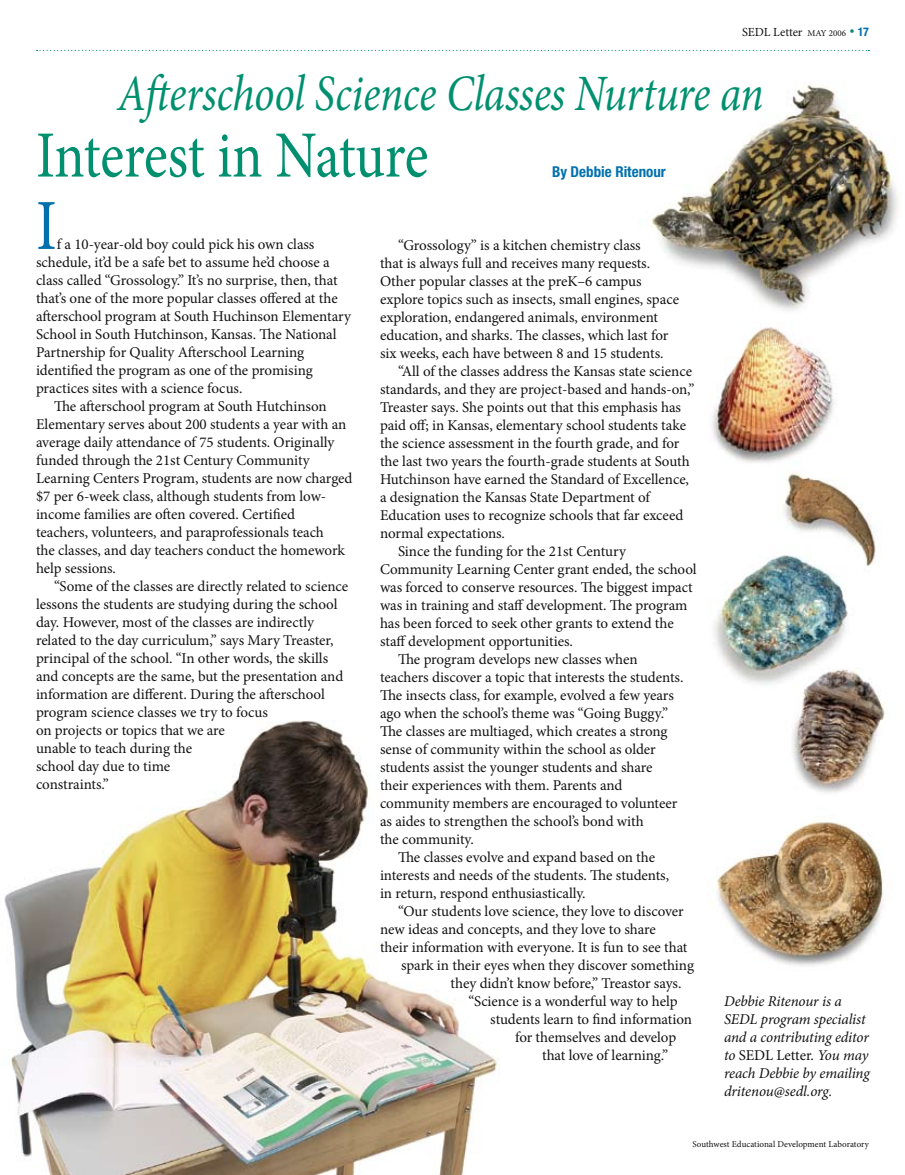
<style>
.page{position:relative;width:905px;height:1175px;background:#fff}
.page>*{position:absolute;margin:0;border:0;box-sizing:border-box;transform-origin:0 0}
.t1{font:72px "Minion Pro";color:#0071ad;scale:.85 1}
.t2{font:66px "Minion Pro";letter-spacing:-.015em;color:#00906f;scale:.85 1}
.t3{font:italic 51px "Minion Pro";letter-spacing:-.01em;color:#00906f;scale:.85 1}
.t4{font:15px/18px "Minion Pro";letter-spacing:-.005em;color:#121212}
.t5{font:italic 15px/18px "Minion Pro";letter-spacing:-.015em;color:#121212}
.t6{font:700 condensed 15px "Helvetica Neue";color:#0071ad}
.t7{font:12.3px "Minion Pro";letter-spacing:-.005em;color:#121212}
.t8{font:9px "Minion Pro";color:#121212}
.s1{font-size:9px}
.s2{font-size:13.5px;color:#00906f}
.s3{font-family:"Helvetica Neue";font-weight:700;font-stretch:condensed;font-size:12px;color:#0071ad}
.s4{font-style:normal}
</style>
<div class="page">
<svg style="left:37px;top:50px;width:832px;height:1px"></svg>
<img style="left:4px;top:720px;width:493px;height:454px">
<img style="left:651px;top:84px;width:248px;height:882px">
<p class="t7" style="left:742px;top:24px;width:128px">SEDL Letter <span class="s1">MAY 2006</span> <span class="s2">•</span> <span class="s3">17</span></p>
<h3 class="t3" style="left:118px;top:59px;width:761px">Afterschool Science Classes Nurture an</h3>
<h2 class="t2" style="left:36px;top:111px;width:463px">Interest in Nature</h2>
<h1 class="t1" style="left:36px;top:178px;width:26px">I</h1>
<p class="t6" style="left:552px;top:162px;width:115px">By Debbie Ritenour</p>
<p class="t4" style="left:57px;top:235px;width:259px">f a 10-year-old boy could pick his own class</p>
<p class="t4" style="left:36px;top:253px;width:295px">schedule, it’d be a safe bet to assume he’d choose a</p>
<p class="t4" style="left:36px;top:271px;width:303px">class called “Grossology.” It’s no surprise, then, that</p>
<p class="t4" style="left:36px;top:289px;width:303px">that’s one of the more popular classes offered at the</p>
<p class="t4" style="left:36px;top:307px;width:316px">afterschool program at South Huchinson Elementary</p>
<p class="t4" style="left:36px;top:325px;width:302px">School in South Hutchinson, Kansas. The National</p>
<p class="t4" style="left:36px;top:343px;width:270px">Partnership for Quality Afterschool Learning</p>
<p class="t4" style="left:36px;top:361px;width:278px">identified the program as one of the promising</p>
<p class="t4" style="left:36px;top:379px;width:208px">practices sites with a science focus.</p>
<p class="t4" style="left:54px;top:397px;width:274px">The afterschool program at South Hutchinson</p>
<p class="t4" style="left:36px;top:415px;width:312px">Elementary serves about 200 students a year with an</p>
<p class="t4" style="left:36px;top:433px;width:300px">average daily attendance of 75 students. Originally</p>
<p class="t4" style="left:36px;top:451px;width:275px">funded through the 21st Century Community</p>
<p class="t4" style="left:36px;top:469px;width:318px">Learning Centers Program, students are now charged</p>
<p class="t4" style="left:36px;top:487px;width:292px">$7 per 6-week class, although students from low-</p>
<p class="t4" style="left:36px;top:505px;width:260px">income families are often covered. Certified</p>
<p class="t4" style="left:36px;top:523px;width:289px">teachers, volunteers, and paraprofessionals teach</p>
<p class="t4" style="left:36px;top:541px;width:310px">the classes, and day teachers conduct the homework</p>
<p class="t4" style="left:36px;top:559px;width:81px">help sessions.</p>
<p class="t4" style="left:54px;top:577px;width:296px">“Some of the classes are directly related to science</p>
<p class="t4" style="left:36px;top:595px;width:303px">lessons the students are studying during the school</p>
<p class="t4" style="left:36px;top:613px;width:279px">day. However, most of the classes are indirectly</p>
<p class="t4" style="left:36px;top:631px;width:299px">related to the day curriculum,” says Mary Treaster,</p>
<p class="t4" style="left:36px;top:649px;width:294px">principal of the school. “In other words, the skills</p>
<p class="t4" style="left:36px;top:667px;width:309px">and concepts are the same, but the presentation and</p>
<p class="t4" style="left:36px;top:685px;width:290px">information are different. During the afterschool</p>
<p class="t4" style="left:36px;top:703px;width:233px">program science classes we try to focus</p>
<p class="t4" style="left:36px;top:721px;width:190px">on projects or topics that we are</p>
<p class="t4" style="left:36px;top:739px;width:158px">unable to teach during the</p>
<p class="t4" style="left:36px;top:757px;width:136px">school day due to time</p>
<p class="t4" style="left:36px;top:775px;width:74px">constraints.”</p>
<p class="t4" style="left:380px;top:236px;width:300px;text-indent:18px">“Grossology” is a kitchen chemistry class<br>that is always full and receives many requests.<br>Other popular classes at the preK–6 campus explore topics such as insects, small engines, space exploration, endangered animals, environment education, and sharks. The classes, which last for six weeks, each have between 8 and 15 students.</p>
<p class="t4" style="left:398px;top:362px;width:295px">“All of the classes address the Kansas state science</p>
<p class="t4" style="left:380px;top:380px;width:316px">standards, and they are project-based and hands-on,”</p>
<p class="t4" style="left:380px;top:398px;width:302px">Treaster says. She points out that this emphasis has</p>
<p class="t4" style="left:380px;top:416px;width:308px">paid off; in Kansas, elementary school students take</p>
<p class="t4" style="left:380px;top:434px;width:301px">the science assessment in the fourth grade, and for</p>
<p class="t4" style="left:380px;top:452px;width:311px">the last two years the fourth-grade students at South</p>
<p class="t4" style="left:380px;top:470px;width:310px">Hutchinson have earned the Standard of Excellence,</p>
<p class="t4" style="left:380px;top:488px;width:271px">a designation the Kansas State Department of</p>
<p class="t4" style="left:380px;top:506px;width:305px">Education uses to recognize schools that far exceed</p>
<p class="t4" style="left:380px;top:524px;width:126px">normal expectations.</p>
<p class="t4" style="left:398px;top:542px;width:229px">Since the funding for the 21st Century</p>
<p class="t4" style="left:380px;top:560px;width:318px">Community Learning Center grant ended, the school</p>
<p class="t4" style="left:380px;top:578px;width:314px">was forced to conserve resources. The biggest impact</p>
<p class="t4" style="left:380px;top:596px;width:309px">was in training and staff development. The program</p>
<p class="t4" style="left:380px;top:614px;width:295px">has been forced to seek other grants to extend the</p>
<p class="t4" style="left:380px;top:632px;width:194px">staff development opportunities.</p>
<p class="t4" style="left:398px;top:650px;width:241px">The program develops new classes when</p>
<p class="t4" style="left:380px;top:668px;width:305px">teachers discover a topic that interests the students.</p>
<p class="t4" style="left:380px;top:686px;width:295px">The insects class, for example, evolved a few years</p>
<p class="t4" style="left:380px;top:704px;width:289px">ago when the school’s theme was “Going Buggy.”</p>
<p class="t4" style="left:380px;top:722px;width:289px">The classes are multiaged, which creates a strong</p>
<p class="t4" style="left:380px;top:740px;width:277px">sense of community within the school as older</p>
<p class="t4" style="left:380px;top:758px;width:274px">students assist the younger students and share</p>
<p class="t4" style="left:380px;top:776px;width:244px">their experiences with them. Parents and</p>
<p class="t4" style="left:380px;top:794px;width:299px">community members are encouraged to volunteer</p>
<p class="t4" style="left:380px;top:812px;width:265px">as aides to strengthen the school’s bond with</p>
<p class="t4" style="left:380px;top:830px;width:95px">the community.</p>
<p class="t4" style="left:398px;top:848px;width:259px">The classes evolve and expand based on the</p>
<p class="t4" style="left:380px;top:866px;width:291px">interests and needs of the students. The students,</p>
<p class="t4" style="left:380px;top:884px;width:207px">in return, respond enthusiastically.</p>
<p class="t4" style="left:398px;top:902px;width:287px">“Our students love science, they love to discover</p>
<p class="t4" style="left:380px;top:920px;width:277px">new ideas and concepts, and they love to share</p>
<p class="t4" style="left:380px;top:938px;width:309px">their information with everyone. It is fun to see that</p>
<p class="t4" style="left:401px;top:956px;width:294px">spark in their eyes when they discover something</p>
<p class="t4" style="left:450px;top:974px;width:232px">they didn’t know before,” Treastor says.</p>
<p class="t4" style="left:468px;top:992px;width:210px">“Science is a wonderful way to help</p>
<p class="t4" style="left:490px;top:1010px;width:203px">students learn to find information</p>
<p class="t4" style="left:515px;top:1028px;width:163px">for themselves and develop</p>
<p class="t4" style="left:542px;top:1046px;width:128px">that love of learning.”</p>
<p class="t5" style="left:724px;top:992px;width:147px">Debbie Ritenour is a<br>SEDL program specialist and a contributing editor to <span class="s4">SEDL Letter.</span> You may reach Debbie by emailing dritenou@sedl.org.</p>
<p class="t8" style="left:692px;top:1138px;width:178px">Southwest Educational Development Laboratory</p>
</div>
